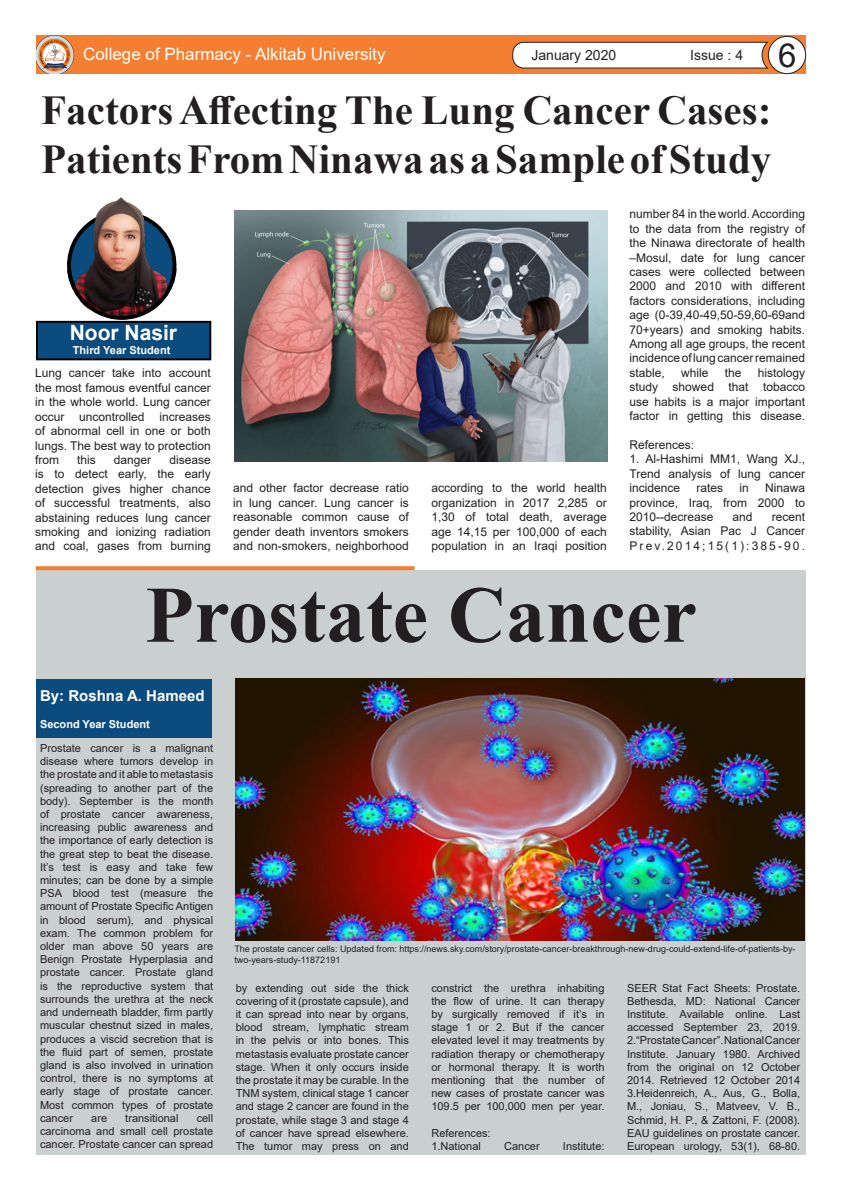
<style>
.page{position:relative;width:842px;height:1191px;background:#fff}
.page>*{position:absolute;margin:0;border:0;box-sizing:border-box;transform-origin:0 0}
.t1{font:700 80px "Times New Roman";color:#231f20}
.t2{font:700 41px "Times New Roman";color:#231f20}
.t3{font:33px "Arial";color:#231f20}
.t4{font:700 21px "Arial";color:#fff}
.t5{font:17px "Arial";color:#fff}
.t6{font:700 15px "Arial";color:#fff}
.t7{font:14px "Arial";color:#231f20}
.arial_11{font:12px/14.4px "Arial";color:#231f20;text-align:justify}
.t8{font:11px/13.2px "Arial";color:#231f20;text-align:justify}
.t9{font:700 11px "Arial";color:#fff}
.t10{font:9px/10.8px "Arial";color:#231f20}
</style>
<div class="page">
<div style="left:36px;top:36px;width:770px;height:38px;background:#f47f32"></div>
<img style="left:36px;top:36px;width:37px;height:38px">
<div style="left:768px;top:36px;width:38px;height:38px;background:#fff;border-radius:50%"></div>
<div style="left:768px;top:36px;width:38px;height:38px;border:1px solid #231f20;border-radius:50%"></div>
<svg style="left:512px;top:41px;width:257px;height:28px;background:#ece4df"></svg>
<div style="left:36px;top:570px;width:770px;height:585px;background:#cad0d0"></div>
<img style="left:234px;top:211px;width:373px;height:251px">
<div style="left:36px;top:679px;width:176px;height:59px;background:#0c4b7e"></div>
<div style="left:36px;top:321px;width:175px;height:39px;background:#0c4b7e;border:2px solid #000"></div>
<img style="left:102px;top:197px;width:36px;height:11px">
<img style="left:64px;top:208px;width:116px;height:114px">
<svg style="left:36px;top:566px;width:379px;height:4px;background:#f4853c"></svg>
<img style="left:235px;top:679px;width:569px;height:261px">
<h3 class="t5" style="left:83px;top:42px;width:304px">College of Pharmacy - Alkitab University</h3>
<p class="t7" style="left:531px;top:45px;width:86px">January 2020</p>
<p class="t7" style="left:690px;top:45px;width:54px">Issue : 4</p>
<p class="t2" style="left:41px;top:81px;width:732px">Factors Affecting The Lung Cancer Cases:</p>
<p class="t2" style="left:41px;top:130px;width:732px">Patients From Ninawa as a Sample of Study</p>
<p class="t3" style="left:778px;top:33px;width:20px">6</p>
<p class="t4" style="left:70px;top:318px;width:109px">Noor Nasir</p>
<p class="arial_11" style="left:35px;top:366px;width:177px">Lung cancer take into account the most famous eventful cancer in the whole world. Lung cancer occur uncontrolled increases of abnormal cell in one or both lungs. The best way to protection from</p>
<p class="t9" style="left:73px;top:343px;width:99px">Third Year Student</p>
<p class="arial_11" style="left:35px;top:452px;width:177px;text-indent:134px">disease is to detect early, the early detection gives higher chance of successful treatments, also abstaining reduces lung cancer smoking and ionizing radiation and coal, gases from burning</p>
<p class="arial_11" style="left:77px;top:452px;width:20px">this</p>
<p class="arial_11" style="left:114px;top:452px;width:39px">danger</p>
<p class="arial_11" style="left:233px;top:481px;width:177px">and other factor decrease ratio in lung cancer. Lung cancer is reasonable common cause of gender death inventors smokers and non-smokers, neighborhood</p>
<p class="arial_11" style="left:431px;top:481px;width:177px">according to the world health organization in 2017 2,285 or 1,30 of total death, average age 14,15 per 100,000 of each population in an Iraqi position</p>
<p class="arial_11" style="left:629px;top:207px;width:177px">number 84 in the world. According to the data from the registry of the Ninawa directorate of health –Mosul, date for lung cancer cases were collected between 2000 and 2010 with different factors considerations, including age (0-39,40-49,50-59,60-69and 70+years) and smoking habits.<br>Among all age groups, the recent incidence of lung cancer remained stable,</p>
<p class="arial_11" style="left:629px;top:365px;width:177px;text-indent:128px">histology study showed that tobacco use habits is a major important factor in getting this disease.</p>
<p class="arial_11" style="left:629px;top:437px;width:66px">References:</p>
<p class="arial_11" style="left:629px;top:452px;width:177px">1. Al-Hashimi MM1, Wang XJ., Trend analysis of lung cancer incidence</p>
<p class="arial_11" style="left:681px;top:365px;width:29px">while</p>
<p class="arial_11" style="left:725px;top:365px;width:18px">the</p>
<p class="arial_11" style="left:629px;top:480px;width:177px;text-indent:136px">Ninawa province, Iraq, from 2000 to 2010--decrease</p>
<p class="arial_11" style="left:696px;top:480px;width:28px">rates</p>
<p class="arial_11" style="left:739px;top:480px;width:11px">in</p>
<p class="arial_11" style="left:733px;top:509px;width:22px">and</p>
<p class="arial_11" style="left:629px;top:509px;width:177px;text-indent:142px">recent stability, Asian Pac J Cancer Prev.2014;15(1):385-90.</p>
<p class="t1" style="left:145px;top:557px;width:553px">Prostate Cancer</p>
<p class="t6" style="left:40px;top:685px;width:166px">By: Roshna A. Hameed</p>
<p class="t9" style="left:40px;top:716px;width:111px">Second Year Student</p>
<p class="t8" style="left:40px;top:741px;width:175px">Prostate cancer is a malignant disease where tumors develop in the prostate and it able to metastasis (spreading to another part of the body). September is the month of prostate cancer awareness, increasing public awareness and the importance of early detection is the great step to beat the disease.<br>It’s test is easy and take few minutes; can be done by a simple PSA blood test (measure the amount of Prostate Specific Antigen in blood serum), and physical exam. The common problem for older man above 50 years are Benign Prostate Hyperplasia and prostate cancer. Prostate gland is the reproductive system that surrounds the urethra at the neck and underneath bladder, firm partly muscular chestnut sized in males, produces a viscid secretion that is the fluid part of semen, prostate gland is also involved in urination control, there is no symptoms at early stage of prostate cancer.</p>
<p class="t8" style="left:40px;top:1098px;width:175px">Most common types of prostate cancer</p>
<p class="t8" style="left:40px;top:1111px;width:175px;text-indent:157px">cell carcinoma and small cell prostate cancer. Prostate cancer can spread</p>
<p class="t8" style="left:91px;top:1111px;width:17px">are</p>
<p class="t8" style="left:125px;top:1111px;width:55px">transitional</p>
<p class="t10" style="left:234px;top:943px;width:563px">The prostate cancer cells: Updated from: https://news.sky.com/story/prostate-cancer-breakthrough-new-drug-could-extend-life-of-patients-by&shy;two-years-study-11872191</p>
<p class="t8" style="left:236px;top:981px;width:175px">by extending out side the thick covering of it (prostate capsule), and it can spread into near by organs, blood stream, lymphatic stream in the pelvis or into bones. This metastasis evaluate prostate cancer stage. When it only occurs inside the prostate it may be curable. In the TNM system, clinical stage 1 cancer and stage 2 cancer are found in the prostate, while stage 3 and stage 4 of cancer have spread elsewhere.</p>
<p class="t8" style="left:236px;top:1139px;width:175px">The tumor may press on and</p>
<p class="t8" style="left:431px;top:981px;width:175px">constrict the urethra inhabiting the flow of urine. It can therapy by surgically removed if it’s in stage 1 or 2. But if the cancer elevated level it may treatments by radiation therapy or chemotherapy or hormonal therapy. It is worth mentioning that the number of new cases of prostate cancer was 109.5 per 100,000 men per year.</p>
<p class="t8" style="left:431px;top:1126px;width:61px">References:</p>
<p class="t8" style="left:431px;top:1139px;width:51px">1.National</p>
<p class="t8" style="left:504px;top:1139px;width:37px">Cancer</p>
<p class="t8" style="left:563px;top:1139px;width:43px">Institute:</p>
<p class="t8" style="left:627px;top:981px;width:175px">SEER Stat Fact Sheets: Prostate.<br>Bethesda, MD: National Cancer Institute. Available online. Last accessed September 23, 2019.</p>
<p class="t8" style="left:627px;top:1034px;width:175px">2.“Prostate Cancer”. National Cancer Institute. January 1980. Archived from the original on 12 October 2014. Retrieved 12 October 2014</p>
<p class="t8" style="left:627px;top:1086px;width:175px">3.Heidenreich, A., Aus, G., Bolla, M., Joniau, S., Matveev, V. B., Schmid, H. P., &amp; Zattoni, F. (2008).<br>EAU guidelines on prostate cancer.<br>European urology, 53(1), 68-80.</p>
</div>
